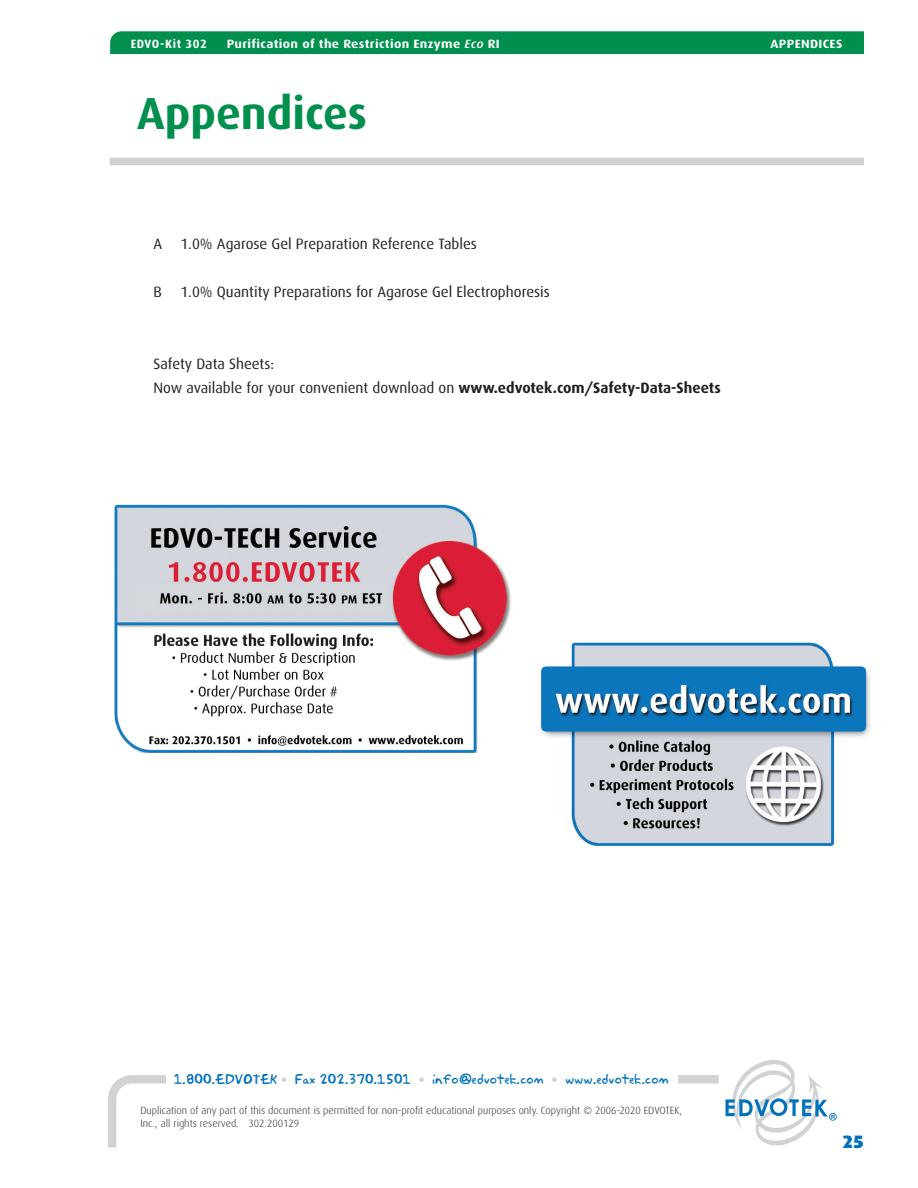
<style>
.page{position:relative;width:918px;height:1188px;background:#fff}
.page>*{position:absolute;margin:0;border:0;box-sizing:border-box;transform-origin:0 0}
.t1{font:700 45px "Dax";color:#008f4d}
.t2{font:900 18px "Dax";color:#0072bc}
.t3{font:15px/24px "Dax";color:#231f20}
.t4{font:12.6px "Akbar Plain";color:#0072bc}
.t5{font:700 12px "Dax";letter-spacing:.025em;color:#fff;scale:1.1 1}
.t6{font:700 12px "Dax";letter-spacing:.05em;color:#fff}
.t7{font:300 10.5px/12.6px "Dax";color:#231f20}
.s1{font-weight:500;font-style:italic}
.s2{font-weight:700}
.s3{font-family:"Frutiger";font-weight:900;color:#d1d2d4}
</style>
<div class="page">
<div style="left:110px;top:158px;width:754px;height:7px;background:#d1d2d4"></div>
<img style="left:540px;top:642px;width:330px;height:204px">
<img style="left:114px;top:504px;width:397px;height:249px">
<svg style="left:108px;top:1075px;width:618px;height:73px"></svg>
<div style="left:166px;top:1067px;width:512px;height:25px;background:#fff"></div>
<svg style="left:726px;top:1060px;width:111px;height:86px"></svg>
<div style="left:110px;top:31px;width:754px;height:23px;background:#008f4d"></div>
<p class="t6" style="left:131px;top:37px;width:78px">EDVO-Kit 302</p>
<p class="t5" style="left:227px;top:37px;width:250px">Purification of the Restriction Enzyme <span class="s1">Eco</span> RI</p>
<p class="t5" style="left:771px;top:37px;width:67px">APPENDICES</p>
<h1 class="t1" style="left:137px;top:88px;width:231px">Appendices</h1>
<p class="t3" style="left:153px;top:232px;width:325px">A 1.0% Agarose Gel Preparation Reference Tables</p>
<p class="t3" style="left:153px;top:280px;width:398px">B 1.0% Quantity Preparations for Agarose Gel Electrophoresis</p>
<p class="t3" style="left:153px;top:352px;width:569px">Safety Data Sheets:<br>Now available for your convenient download on <span class="s2">www.edvotek.com/Safety-Data-Sheets</span></p>
<p class="t4" style="left:174px;top:1069px;width:497px">1.800.EDVOTEK <span class="s3">•</span> Fax 202.370.1501 <span class="s3">•</span> info@edvotek.com <span class="s3">•</span> www.edvotek.com</p>
<p class="t7" style="left:141px;top:1105px;width:543px">Duplication of any part of this document is permitted for non-profit educational purposes only. Copyright © 2006-2020 EDVOTEK,<br>Inc., all rights reserved. 302.200129</p>
<p class="t2" style="left:842px;top:1131px;width:23px">25</p>
</div>
